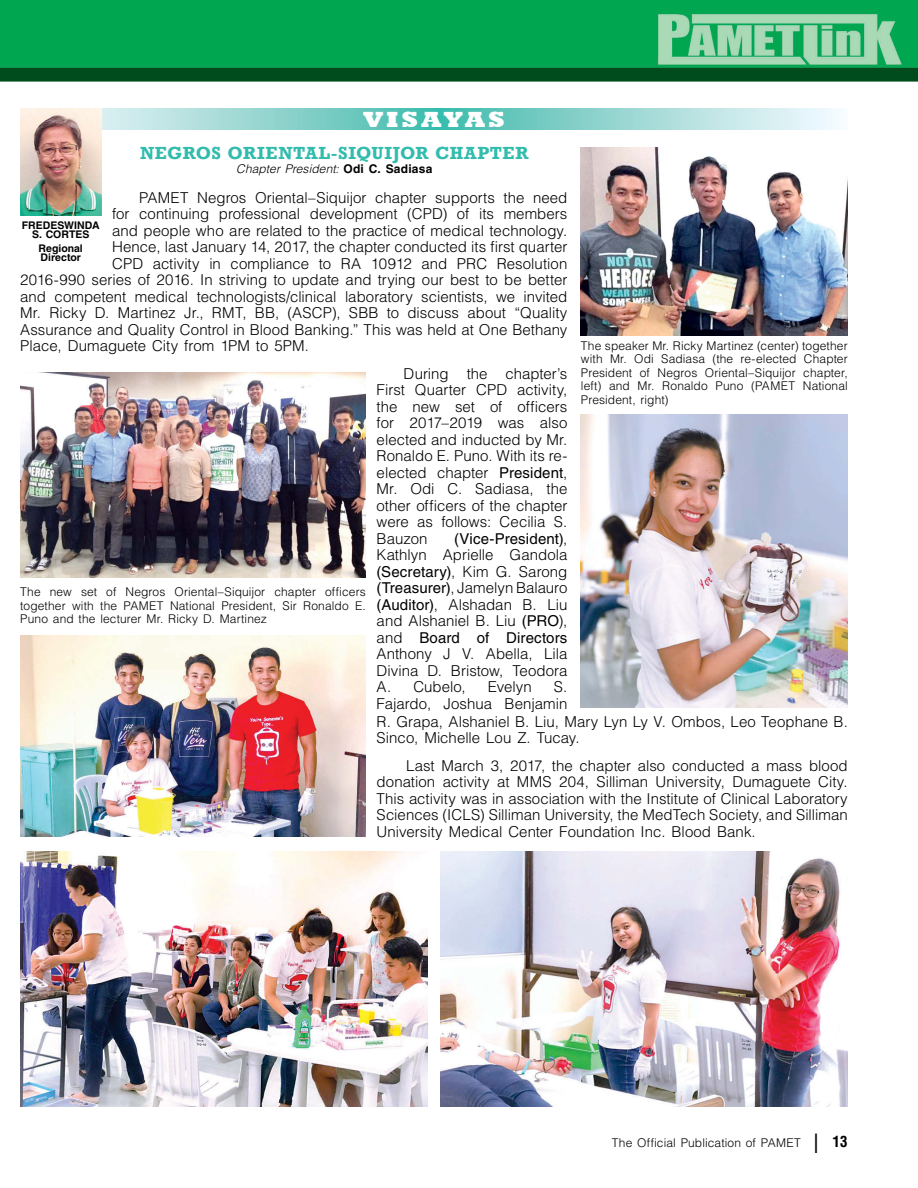
<style>
.page{position:relative;width:918px;height:1188px;background:#fff}
.page>*{position:absolute;margin:0;border:0;box-sizing:border-box;transform-origin:0 0}
.articles{font:800 22.5px "Rockwell";letter-spacing:.1em;color:#fff;scale:1.2 1}
.articles-2{font:700 18px "Rockwell";letter-spacing:.03em;color:#32bcad}
.articles-3{font:300 15px/16.5px "Helvetica LT Std";color:#000;text-align:justify}
.articles-4{font:300 12px/13.5px "Helvetica LT Std";letter-spacing:.01em;color:#000;text-align:justify}
.articles-5{font:italic 300 12px "Helvetica LT Std";letter-spacing:.005em;color:#000}
.articles-6{font:700 10.5px/9px "Helvetica LT Std";color:#000;text-align:center}
.s1{font-weight:700;font-style:normal}
.s2{font-weight:400}
.s3{font-size:27px}
.s4{font-weight:700;font-stretch:condensed;font-size:15px}
</style>
<div class="page">
<img style="left:0;top:0;width:918px;height:81px">
<img style="left:581px;top:415px;width:267px;height:292px">
<svg style="left:101px;top:108px;width:738px;height:22px;background:#97d7d2"></svg>
<img style="left:20px;top:108px;width:81px;height:88px">
<svg style="left:20px;top:196px;width:82px;height:20px;background:#63a98e"></svg>
<img style="left:581px;top:147px;width:267px;height:188px">
<img style="left:20px;top:373px;width:346px;height:204px">
<img style="left:20px;top:635px;width:346px;height:202px">
<img style="left:20px;top:851px;width:407px;height:256px">
<img style="left:441px;top:851px;width:407px;height:256px">
<p class="articles" style="left:363px;top:106px;width:120px">VISAYAS</p>
<p class="articles-2" style="left:140px;top:142px;width:390px">NEGROS ORIENTAL-SIQUIJOR CHAPTER</p>
<p class="articles-5" style="left:236px;top:161px;width:198px">Chapter President: <span class="s1">Odi C. Sadiasa</span></p>
<p class="articles-3" style="left:139px;top:189px;width:430px">PAMET Negros Oriental–Siquijor chapter supports the need</p>
<p class="articles-3" style="left:112px;top:206px;width:457px">for continuing professional development (CPD) of its members</p>
<p class="articles-3" style="left:112px;top:222px;width:457px">and people who are related to the practice of medical technology.</p>
<p class="articles-3" style="left:112px;top:239px;width:457px">Hence, last January 14, 2017, the chapter conducted its first quarter</p>
<p class="articles-3" style="left:112px;top:255px;width:457px">CPD activity in compliance to RA 10912 and PRC Resolution</p>
<p class="articles-3" style="left:20px;top:272px;width:549px">2016-990 series of 2016. In striving to update and trying our best to be better</p>
<p class="articles-3" style="left:20px;top:288px;width:549px">and competent medical technologists/clinical laboratory scientists, we invited</p>
<p class="articles-3" style="left:20px;top:305px;width:549px">Mr. Ricky D. Martinez Jr., RMT, BB, (ASCP), SBB to discuss about “Quality</p>
<p class="articles-3" style="left:20px;top:321px;width:549px">Assurance and Quality Control in Blood Banking.” This was held at One Bethany</p>
<p class="articles-3" style="left:20px;top:338px;width:290px">Place, Dumaguete City from 1PM to 5PM.</p>
<p class="articles-3" style="left:377px;top:365px;width:192px;text-indent:27px">During the chapter’s First Quarter CPD activity, the new set of officers for 2017–2019 was also elected and inducted by Mr.<br>Ronaldo E. Puno. With its re&shy;elected chapter <span class="s2">President</span>, Mr. Odi C. Sadiasa, the other officers of the chapter were as follows: Cecilia S.<br>Bauzon</p>
<p class="articles-6" style="left:22px;top:221px;width:79px">FREDESWINDA<br>S. CORTES</p>
<p class="articles-6" style="left:39px;top:244px;width:46px;text-align:left">Regional<br>Director</p>
<p class="articles-3" style="left:377px;top:530px;width:192px;text-indent:78px"><span class="s2">(Vice-President)</span>, Kathlyn Aprielle Gandola <span class="s2">(Secretary)</span>, Kim G. Sarong <span class="s2">(Treasurer)</span>, Jamelyn Balauro <span class="s2">(Auditor)</span>, Alshadan B. Liu and Alshaniel B. Liu <span class="s2">(PRO</span>), and <span class="s2">Board of Directors </span>Anthony J V. Abella, Lila Divina D. Bristow, Teodora A. Cubelo,</p>
<p class="articles-4" style="left:20px;top:585px;width:347px">The new set of Negros Oriental–Siquijor chapter officers together with the PAMET National President, Sir Ronaldo E.<br>Puno and the lecturer Mr. Ricky D. Martinez</p>
<p class="articles-3" style="left:377px;top:678px;width:192px;text-align:right">S.<br>Fajardo, Joshua Benjamin</p>
<p class="articles-3" style="left:488px;top:678px;width:45px">Evelyn</p>
<p class="articles-4" style="left:581px;top:339px;width:268px">The speaker Mr. Ricky Martinez (center) together with Mr. Odi Sadiasa (the re-elected Chapter President of Negros Oriental–Siquijor chapter, left) and Mr. Ronaldo Puno (PAMET National President, right)</p>
<p class="articles-3" style="left:377px;top:713px;width:473px">R. Grapa, Alshaniel B. Liu, Mary Lyn Ly V. Ombos, Leo Teophane B.<br>Sinco, Michelle Lou Z. Tucay.</p>
<p class="articles-3" style="left:377px;top:757px;width:473px;text-indent:30px">Last March 3, 2017, the chapter also conducted a mass blood donation activity at MMS 204, Silliman University, Dumaguete City.<br>This activity was in association with the Institute of Clinical Laboratory Sciences (ICLS) Silliman University, the MedTech Society, and Silliman University Medical Center Foundation Inc. Blood Bank.</p>
<p class="articles-4" style="left:612px;top:1136px;width:237px">The Official Publication of PAMET <span class="s3">l</span> <span class="s4">13</span></p>
</div>
